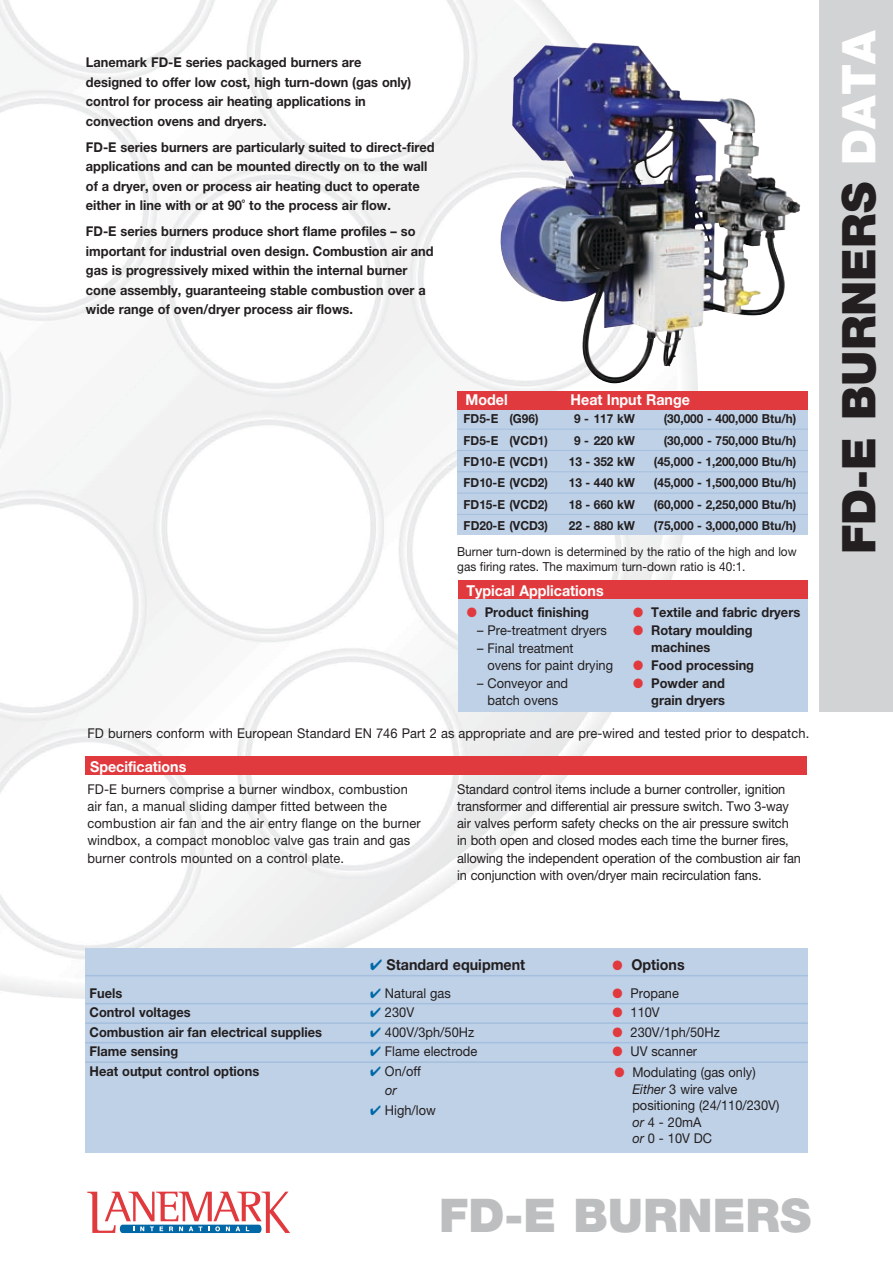
<style>
.page{position:relative;width:893px;height:1263px;background:#fff}
.page>*{position:absolute;margin:0;border:0;box-sizing:border-box;transform-origin:0 0}
.t1{font:900 46.5px "Helvetica Neue";color:#231f20}
.t2{font:900 46.5px "Helvetica Neue";color:#bcbec0}
.t3{font:700 15px "Helvetica Neue";color:#fff;scale:.95 1}
.t4{font:700 15px "Helvetica Neue";color:#231f20;scale:.95 1}
.t5{font:13.5px/17.2px "Helvetica Neue";color:#231f20;scale:.95 1}
.t6{font:700 13.5px/19.5px "Helvetica Neue";color:#231f20;scale:.95 1}
.t7{font:700 12.45px "Helvetica Neue";color:#231f20;scale:.95 1}
.t8{font:12.45px/15px "Helvetica Neue";color:#231f20;scale:.95 1}
.s1{color:#e13a3e}
.s2{color:#0068a7}
.s3{font-style:italic}
.s4{color:#fff}
</style>
<div class="page">
<img style="left:0;top:0;width:697px;height:998px">
<div style="left:458px;top:590px;width:350px;height:122px;background:#bfd1e7"></div>
<div style="left:819px;top:0;width:74px;height:712px;background:#d1d3d4"></div>
<img style="left:512px;top:43px;width:82px;height:102px">
<svg style="left:87px;top:1191px;width:203px;height:42px"></svg>
<div style="left:457px;top:408px;width:351px;height:127px;background:#bfd1e7"></div>
<hr style="left:457px;top:429px;width:351px;height:1px;background:#a5bfde">
<hr style="left:457px;top:450px;width:351px;height:1px;background:#a5bfde">
<hr style="left:457px;top:471px;width:351px;height:1px;background:#a5bfde">
<hr style="left:457px;top:493px;width:351px;height:1px;background:#a5bfde">
<hr style="left:457px;top:514px;width:351px;height:1px;background:#a5bfde">
<div style="left:457px;top:391px;width:351px;height:18px;background:#e13a3e"></div>
<div style="left:86px;top:756px;width:721px;height:19px;background:#e13a3e"></div>
<div style="left:458px;top:581px;width:350px;height:18px;background:#e13a3e"></div>
<div style="left:85px;top:948px;width:723px;height:204px;background:#bfd1e7"></div>
<hr style="left:85px;top:975px;width:723px;height:1px;background:#a5bfde">
<hr style="left:85px;top:1003px;width:723px;height:1px;background:#a5bfde">
<hr style="left:85px;top:1022px;width:723px;height:2px;background:#a5bfde">
<hr style="left:85px;top:1042px;width:723px;height:1px;background:#a5bfde">
<hr style="left:85px;top:1061px;width:723px;height:2px;background:#a5bfde">
<p class="t6" style="left:86px;top:52px;width:344px">Lanemark FD-E series packaged burners are designed to offer low cost, high turn-down (gas only) control for process air heating applications in convection ovens and dryers.</p>
<p class="t6" style="left:86px;top:137px;width:369px">FD-E series burners are particularly suited to direct-fired applications and can be mounted directly on to the wall of a dryer, oven or process air heating duct to operate either in line with or at 90˚ to the process air flow.</p>
<p class="t6" style="left:86px;top:221px;width:368px">FD-E series burners produce short flame profiles – so important for industrial oven design. Combustion air and gas is progressively mixed within the internal burner cone assembly, guaranteeing stable combustion over a wide range of oven/dryer process air flows.</p>
<p class="t3" style="left:466px;top:390px;width:46px">Model</p>
<p class="t3" style="left:571px;top:390px;width:127px">Heat Input Range</p>
<p class="t7" style="left:464px;top:411px;width:80px">FD5-E (G96)</p>
<p class="t7" style="left:574px;top:411px;width:66px">9 - 117 kW</p>
<p class="t7" style="left:664px;top:411px;width:141px">(30,000 - 400,000 Btu/h)</p>
<p class="t7" style="left:464px;top:433px;width:90px">FD5-E (VCD1)</p>
<p class="t7" style="left:574px;top:433px;width:66px">9 - 220 kW</p>
<p class="t7" style="left:664px;top:433px;width:141px">(30,000 - 750,000 Btu/h)</p>
<p class="t7" style="left:464px;top:454px;width:90px">FD10-E (VCD1)</p>
<p class="t7" style="left:569px;top:454px;width:71px">13 - 352 kW</p>
<p class="t7" style="left:654px;top:454px;width:151px">(45,000 - 1,200,000 Btu/h)</p>
<p class="t7" style="left:464px;top:475px;width:90px">FD10-E (VCD2)</p>
<p class="t7" style="left:569px;top:475px;width:71px">13 - 440 kW</p>
<p class="t7" style="left:654px;top:475px;width:151px">(45,000 - 1,500,000 Btu/h)</p>
<p class="t7" style="left:464px;top:497px;width:90px">FD15-E (VCD2)</p>
<p class="t7" style="left:569px;top:497px;width:71px">18 - 660 kW</p>
<p class="t7" style="left:654px;top:497px;width:151px">(60,000 - 2,250,000 Btu/h)</p>
<p class="t7" style="left:464px;top:518px;width:90px">FD20-E (VCD3)</p>
<p class="t7" style="left:569px;top:518px;width:71px">22 - 880 kW</p>
<p class="t7" style="left:654px;top:518px;width:151px">(75,000 - 3,000,000 Btu/h)</p>
<p class="t8" style="left:457px;top:544px;width:359px">Burner turn-down is determined by the ratio of the high and low gas firing rates. The maximum turn-down ratio is 40:1.</p>
<p class="t6" style="left:467px;top:602px;width:130px"><span class="s1">●</span> Product finishing</p>
<p class="t5" style="left:465px;top:621px;width:151px;line-height:18.1px;text-indent:13px">– Pre-treatment dryers -– Final treatment</p>
<p class="t5" style="left:487px;top:656px;width:134px">ovens for paint drying</p>
<p class="t5" style="left:477px;top:675px;width:97px;line-height:16.5px;text-align:center">– Conveyor and batch ovens</p>
<p class="t3" style="left:466px;top:582px;width:146px">Typical Applications</p>
<p class="t6" style="left:633px;top:602px;width:177px"><span class="s1">●</span> Textile and fabric dryers</p>
<p class="t6" style="left:651px;top:622px;width:108px;line-height:16.5px;text-indent:-18px"><span class="s1">●</span> Rotary moulding machines</p>
<p class="t6" style="left:633px;top:655px;width:129px"><span class="s1">●</span> Food processing</p>
<p class="t6" style="left:633px;top:675px;width:98px;line-height:16.5px;text-align:right"><span class="s1">●</span> Powder and grain dryers</p>
<p class="t5" style="left:87px;top:725px;width:761px">FD burners conform with European Standard EN 746 Part 2 as appropriate and are pre-wired and tested prior to despatch.</p>
<p class="t3" style="left:90px;top:757px;width:103px">Specifications</p>
<p class="t5" style="left:87px;top:780px;width:352px">FD-E burners comprise a burner windbox, combustion air fan, a manual sliding damper fitted between the combustion air fan and the air entry flange on the burner windbox, a compact monobloc valve gas train and gas burner controls mounted on a control plate.</p>
<p class="t5" style="left:457px;top:780px;width:363px">Standard control items include a burner controller, ignition transformer and differential air pressure switch. Two 3-way air valves perform safety checks on the air pressure switch in both open and closed modes each time the burner fires, allowing the independent operation of the combustion air fan in conjunction with oven/dryer main recirculation fans.</p>
<p class="t4" style="left:370px;top:955px;width:165px"><span class="s2">✔</span> Standard equipment</p>
<p class="t4" style="left:613px;top:955px;width:77px"><span class="s1">●</span> Options</p>
<p class="t6" style="left:90px;top:983px;width:36px">Fuels</p>
<p class="t5" style="left:370px;top:984px;width:86px"><span class="s2">✔</span> Natural gas</p>
<p class="t5" style="left:613px;top:984px;width:71px"><span class="s1">●</span> Propane</p>
<p class="t6" style="left:90px;top:1002px;width:108px">Control voltages</p>
<p class="t5" style="left:370px;top:1003px;width:48px"><span class="s2">✔</span> 230V</p>
<p class="t5" style="left:613px;top:1003px;width:51px"><span class="s1">●</span> 110V</p>
<p class="t6" style="left:90px;top:1022px;width:246px">Combustion air fan electrical supplies</p>
<p class="t5" style="left:370px;top:1023px;width:111px"><span class="s2">✔</span> 400V/3ph/50Hz</p>
<p class="t5" style="left:613px;top:1023px;width:114px"><span class="s1">●</span> 230V/1ph/50Hz</p>
<p class="t6" style="left:90px;top:1041px;width:95px">Flame sensing</p>
<p class="t5" style="left:370px;top:1042px;width:114px"><span class="s2">✔</span> Flame electrode</p>
<p class="t5" style="left:613px;top:1042px;width:91px"><span class="s1">●</span> UV scanner</p>
<p class="t6" style="left:90px;top:1061px;width:180px">Heat output control options</p>
<p class="t5" style="left:385px;top:1061px;width:39px;line-height:19.5px;text-indent:-15px"><span class="s2">✔</span> On/off <span class="s3">or</span></p>
<p class="t5" style="left:370px;top:1101px;width:71px"><span class="s2">✔</span> High/low</p>
<p class="t5" style="left:632px;top:1064px;width:156px;line-height:16.5px;text-indent:-18px"><span class="s1">●</span> Modulating (gas only)<br><span class="s3">Either</span> 3 wire valve positioning (24/110/230V) <span class="s3">or</span> 4 - 20mA<br><span class="s3">or</span> 0 - 10V DC</p>
<h1 class="t2" style="left:439px;top:1188px;width:373px">FD-E BURNERS</h1>
<h1 class="t1" style="left:831px;top:554px;width:526px;rotate:-90deg">FD-E BURNERS <span class="s4">DATA</span></h1>
</div>
